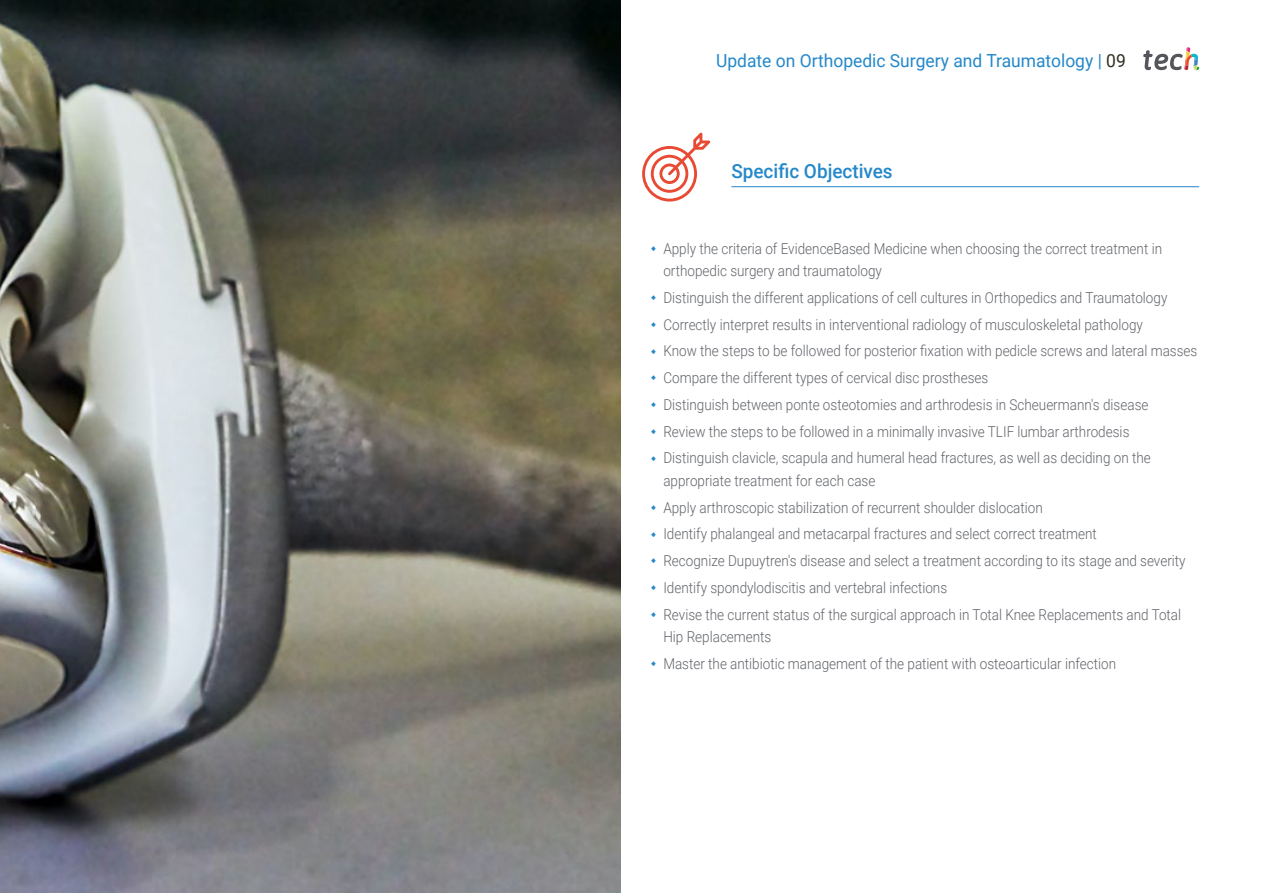
<style>
.page{position:relative;width:1263px;height:893px;background:#fff}
.page>*{position:absolute;margin:0;border:0;box-sizing:border-box;transform-origin:0 0}
.t1{font:500 19.5px "Roboto";color:#2488c9}
.t2{font:18px "Roboto";color:#2488c9}
.t3{font:300 15px/26.7px "Roboto";color:#61646a;scale:.9 1}
.s1{color:#312e20}
</style>
<div class="page">
<hr style="left:731px;top:186px;width:468px;height:1px;background:#2488c9">
<svg style="left:642px;top:133px;width:68px;height:69px"></svg>
<img style="left:0;top:0;width:621px;height:893px">
<svg style="left:1143px;top:47px;width:56px;height:24px"></svg>
<p class="t2" style="left:716px;top:48px;width:411px">Update on Orthopedic Surgery and Traumatology | <span class="s1">09</span></p>
<h1 class="t1" style="left:731px;top:158px;width:163px">Specific Objectives</h1>
<p class="t3" style="left:663px;top:236px;width:556px;line-height:22.5px">Apply the criteria of EvidenceBased Medicine when choosing the correct treatment in orthopedic surgery and traumatology</p>
<p class="t3" style="left:663px;top:284px;width:595px">Distinguish the different applications of cell cultures in Orthopedics and Traumatology Correctly interpret results in interventional radiology of musculoskeletal pathology<br>Know the steps to be followed for posterior fixation with pedicle screws and lateral masses Compare the different types of cervical disc prostheses<br>Distinguish between ponte osteotomies and arthrodesis in Scheuermann's disease<br>Review the steps to be followed in a minimally invasive TLIF lumbar arthrodesis Distinguish clavicle, scapula and humeral head fractures, as well as deciding on the</p>
<p class="t3" style="left:663px;top:467px;width:582px">appropriate treatment for each case<br>Apply arthroscopic stabilization of recurrent shoulder dislocation<br>Identify phalangeal and metacarpal fractures and select correct treatment<br>Recognize Dupuytren's disease and select a treatment according to its stage and severity Identify spondylodiscitis and vertebral infections<br>Revise the current status of the surgical approach in Total Knee Replacements and Total</p>
<p class="t3" style="left:663px;top:623px;width:504px">Hip Replacements<br>Master the antibiotic management of the patient with osteoarticular infection</p>
</div>
